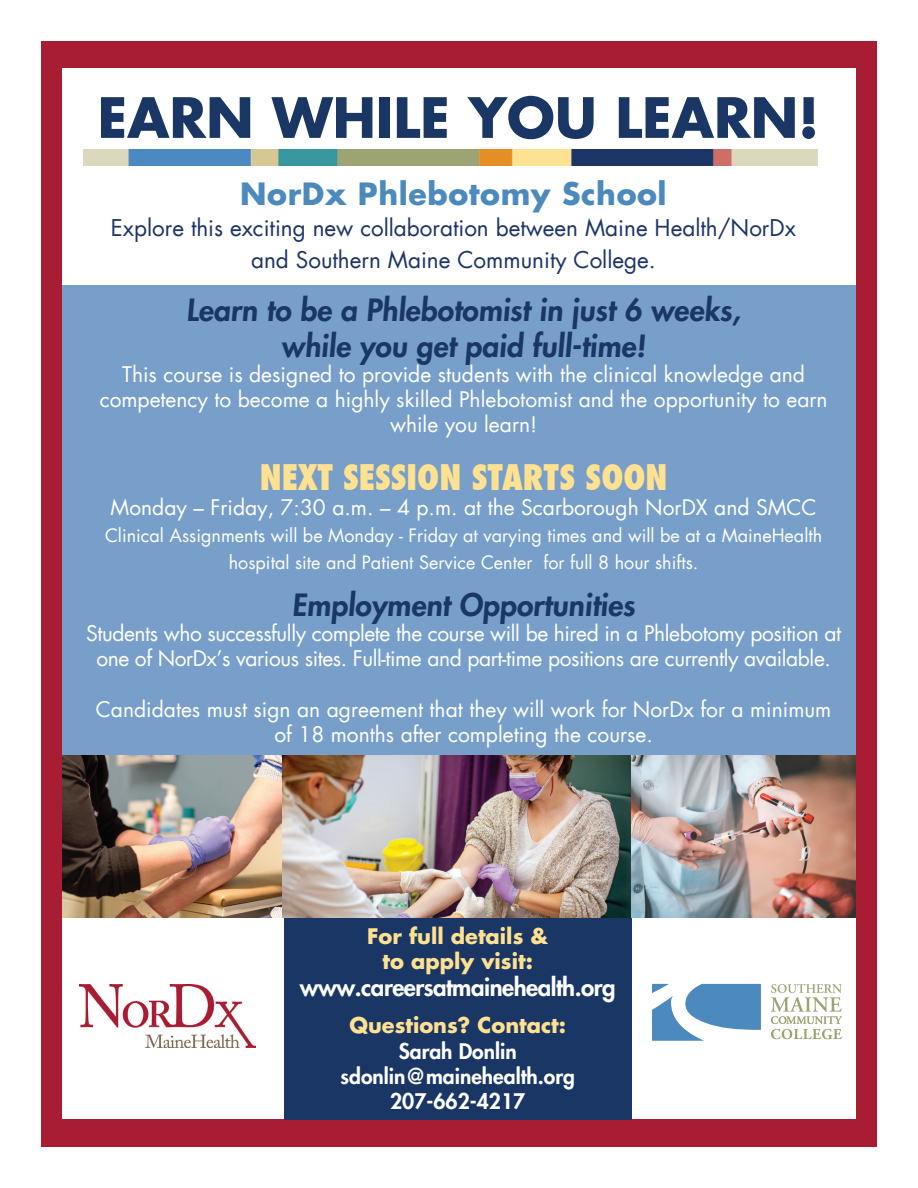
<style>
.page{position:relative;width:918px;height:1188px;background:#fff}
.page>*{position:absolute;margin:0;border:0;box-sizing:border-box;transform-origin:0 0}
.t1{font:700 54px "Futura";color:#1a3665}
.t2{font:800 condensed 34.5px "Futura";color:#ffe192}
.t3{font:800 30px/36px "Futura";color:#1a3665;text-align:center}
.t4{font:700 30px "Futura";letter-spacing:.02em;color:#4c89bd}
.t5{font:800 24px "Futura";letter-spacing:-.02em;color:#fff}
.t6{font:22.5px/31.5px "Futura";color:#1c3566;text-align:center}
.t7{font:21px/25.2px "Futura";color:#fff;text-align:center}
.t8{font:21px/25.2px "Futura";letter-spacing:-.02em;color:#fff;text-align:center}
.t9{font:700 21px/25.2px "Futura";color:#ffe192;text-align:center}
.t10{font:800 21px/25.2px "Futura";color:#fff;text-align:center}
.t11{font:18px/27px "Futura";color:#fff;text-align:center}
</style>
<div class="page">
<div style="left:41px;top:41px;width:836px;height:1106px;background:#a81c34"></div>
<div style="left:62px;top:69px;width:794px;height:1050px;background:#fff"></div>
<div style="left:62px;top:285px;width:794px;height:496px;background:#779fca"></div>
<div style="left:284px;top:910px;width:348px;height:209px;background:#1a3665"></div>
<img style="left:79px;top:984px;width:177px;height:63px">
<img style="left:84px;top:150px;width:734px;height:16px">
<img style="left:62px;top:755px;width:794px;height:162px">
<svg style="left:652px;top:984px;width:109px;height:56px"></svg>
<svg style="left:771px;top:984px;width:71px;height:55px"></svg>
<h1 class="t1" style="left:98px;top:82px;width:723px">EARN WHILE YOU LEARN!</h1>
<h3 class="t4" style="left:240px;top:173px;width:428px">NorDx Phlebotomy School</h3>
<p class="t6" style="left:111px;top:212px;width:687px">Explore this exciting new collaboration between Maine Health/NorDx and Southern Maine Community College.</p>
<h3 class="t3" style="left:187px;top:292px;width:559px">Learn to be a Phlebotomist in just 6 weeks, while you get paid full-time!</h3>
<p class="t7" style="left:100px;top:362px;width:729px">This course is designed to provide students with the clinical knowledge and competency to become a highly skilled Phlebotomist and the opportunity to earn while you learn!</p>
<h2 class="t2" style="left:260px;top:453px;width:409px">NEXT SESSION STARTS SOON</h2>
<p class="t7" style="left:111px;top:495px;width:708px">Monday – Friday, 7:30 a.m. – 4 p.m. at the Scarborough NorDX and SMCC</p>
<p class="t11" style="left:105px;top:522px;width:719px">Clinical Assignments will be Monday - Friday at varying times and will be at a MaineHealth hospital site and Patient Service Center for full 8 hour shifts.</p>
<h3 class="t3" style="left:292px;top:587px;width:348px">Employment Opportunities</h3>
<p class="t8" style="left:86px;top:621px;width:757px">Students who successfully complete the course will be hired in a Phlebotomy position at one of NorDx’s various sites. Full-time and part-time positions are currently available.</p>
<p class="t7" style="left:96px;top:696px;width:737px">Candidates must sign an agreement that they will work for NorDx for a minimum of 18 months after completing the course.</p>
<p class="t9" style="left:367px;top:923px;width:183px">For full details &amp; to apply visit:</p>
<p class="t5" style="left:300px;top:972px;width:317px">www.careersatmainehealth.org</p>
<p class="t9" style="left:349px;top:1013px;width:218px">Questions? Contact:</p>
<p class="t10" style="left:341px;top:1038px;width:236px">Sarah Donlin sdonlin@mainehealth.org<br>207-662-4217</p>
</div>
